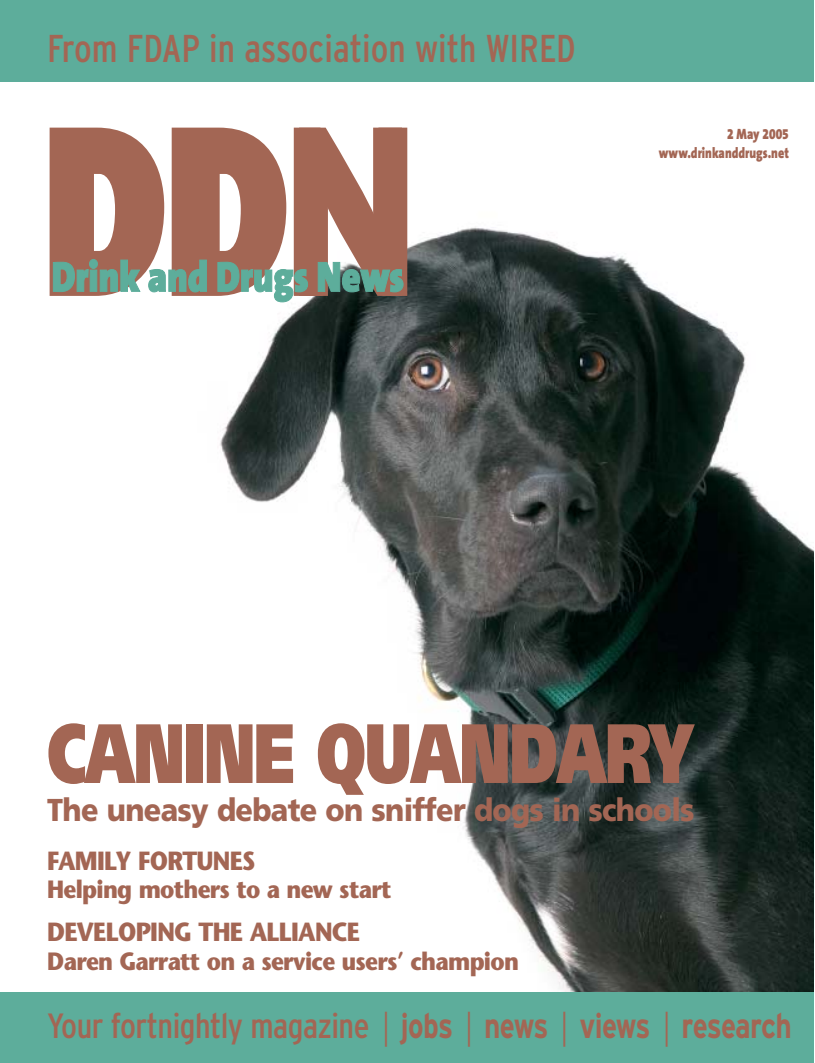
<style>
.page{position:relative;width:815px;height:1063px;background:#fff}
.page>*{position:absolute;margin:0;border:0;box-sizing:border-box;transform-origin:0 0}
.t1{font:900 84px "Frutiger LT";letter-spacing:-.02em;color:#a36654;scale:.71 1}
.t2{font:condensed 38.75px "Interstate";color:#a36654}
.t3{font:condensed 35px "Interstate";letter-spacing:-.015em;color:#a36654}
.t4{font:900 31.62px "Frutiger LT";letter-spacing:-.025em;color:#a36654;scale:.91 1}
.t5{font:700 26.25px "Stone Sans LT";letter-spacing:-.03em;color:#a36654;scale:.9 1}
.t6{font:700 25px "Stone Sans LT";letter-spacing:-.03em;color:#a36654;scale:.9 1}
.t7{font:900 15px "The Sans B9";color:#a36654;scale:.8 1}
.s1{font-family:"Stone Sans LT";font-stretch:normal}
.s2{font-weight:700;font-stretch:normal}
</style>
<div class="page">
<img style="left:98px;top:81px;width:716px;height:911px">
<svg style="left:50px;top:128px;width:357px;height:174px"></svg>
<div style="left:0;top:0;width:814px;height:81px;background:#5dad9b"></div>
<div style="left:0;top:992px;width:814px;height:70px;background:#5dad9b"></div>
<h2 class="t2" style="left:47px;top:34px;width:530px">From FDAP in association with WIRED</h2>
<p class="t7" style="left:727px;top:128px;width:79px">2 May 2005</p>
<p class="t7" style="left:659px;top:147px;width:164px">www.drinkanddrugs.net</p>
<h1 class="t1" style="left:47px;top:723px;width:912px">CANINE QUANDARY</h1>
<p class="t4" style="left:47px;top:798px;width:713px">The uneasy debate on sniffer dogs in schools</p>
<p class="t5" style="left:47px;top:851px;width:233px">FAMILY FORTUNES</p>
<p class="t6" style="left:47px;top:880px;width:384px">Helping mothers to a new start</p>
<p class="t5" style="left:47px;top:922px;width:349px">DEVELOPING THE ALLIANCE</p>
<p class="t6" style="left:47px;top:952px;width:526px">Daren Garratt on a service users’ champion</p>
<h3 class="t3" style="left:47px;top:1012px;width:746px">Your fortnightly magazine <span class="s1">|</span> <span class="s2">jobs</span> <span class="s1">|</span> <span class="s2">news</span> <span class="s1">|</span> <span class="s2">views</span> <span class="s1">|</span> <span class="s2">research</span></h3>
</div>
